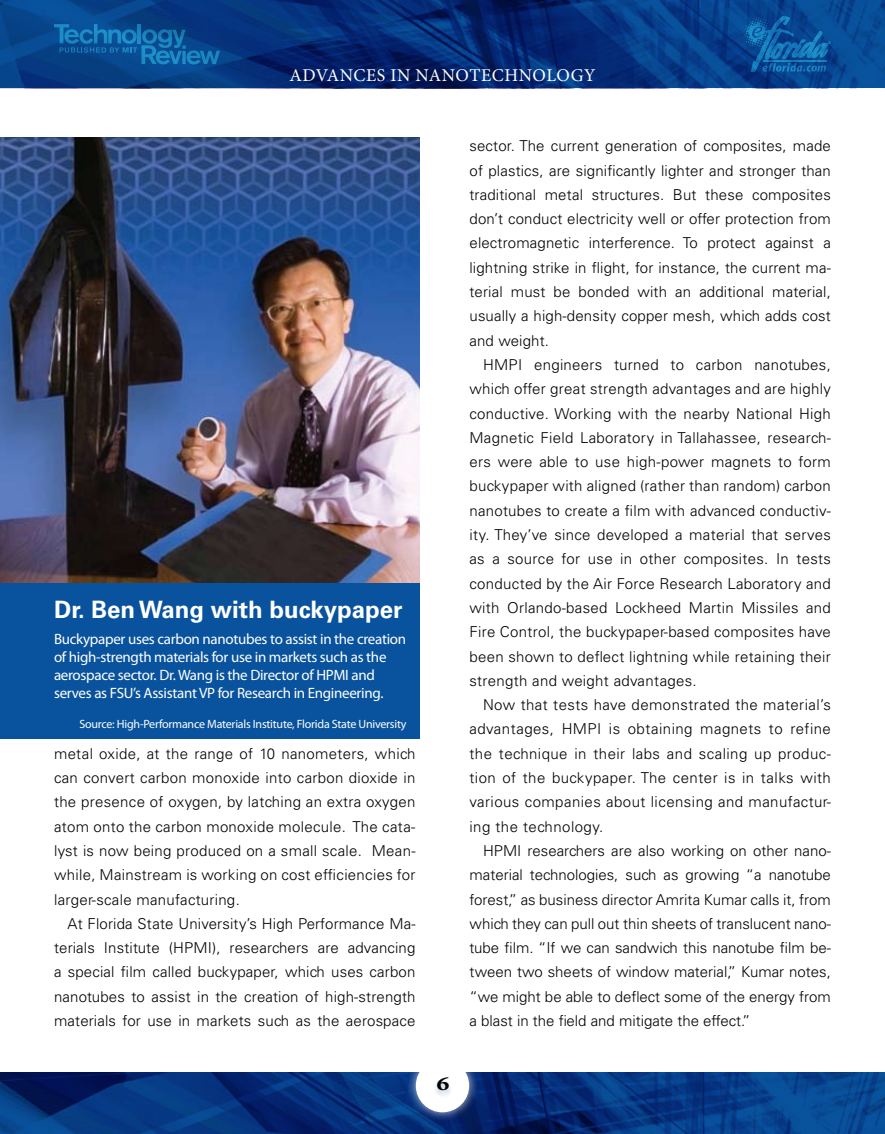
<style>
.page{position:relative;width:885px;height:1134px;background:#fff}
.page>*{position:absolute;margin:0;border:0;box-sizing:border-box;transform-origin:0 0}
.t1{font:700 24px "Univers LT Std";color:#fff}
.t2{font:700 21px "Minion Pro";color:#000;scale:1.25 1}
.t3{font:18px "Minion Pro";letter-spacing:.03em;color:#fff}
.t4{font:300 15px/24.3px "Univers LT Std";letter-spacing:.01em;color:#000;text-align:justify}
.t5{font:15px/18px "Myriad Pro";letter-spacing:-.02em;color:#fff}
.t6{font:12px "Myriad Pro";letter-spacing:-.02em;color:#fff}
</style>
<div class="page">
<svg style="left:0;top:0;width:884px;height:88px;background:#05347d"></svg>
<svg style="left:0;top:1072px;width:884px;height:62px;background:#05347c"></svg>
<div style="left:406px;top:1049px;width:72px;height:72px;background:#fff;opacity:.75"></div>
<div style="left:416px;top:1059px;width:53px;height:53px;background:#fff;border-radius:50%"></div>
<div style="left:433px;top:1077px;width:20px;height:22px;background:#004a8f;opacity:.25"></div>
<svg style="left:742px;top:17px;width:88px;height:55px;background:#0d599f"></svg>
<svg style="left:54px;top:24px;width:166px;height:40px;background:#0d599b"></svg>
<img style="left:0;top:138px;width:419px;height:446px">
<div style="left:0;top:584px;width:419px;height:156px;background:#09539e"></div>
<p class="t3" style="left:289px;top:64px;width:307px">ADVANCES IN NANOTECHNOLOGY</p>
<h1 class="t1" style="left:54px;top:595px;width:350px">Dr. Ben Wang with buckypaper</h1>
<p class="t5" style="left:54px;top:629px;width:353px">Buckypaper uses carbon nanotubes to assist in the creation of high-strength materials for use in markets such as the aerospace sector. Dr. Wang is the Director of HPMI and serves as FSU’s Assistant VP for Research in Engineering.</p>
<p class="t6" style="left:79px;top:716px;width:328px">Source: High-Performance Materials Institute, Florida State University</p>
<p class="t4" style="left:54px;top:741px;width:363px">metal oxide, at the range of 10 nanometers, which can convert carbon monoxide into carbon dioxide in the presence of oxygen, by latching an extra oxygen atom onto the carbon monoxide molecule. The cata&shy;lyst is now being produced on a small scale. Mean&shy;while, Mainstream is working on cost efficiencies for larger-scale manufacturing.</p>
<p class="t4" style="left:54px;top:911px;width:363px;text-indent:14px">At Florida State University’s High Performance Ma&shy;terials Institute (HPMI), researchers are advancing a special film called buckypaper, which uses carbon nanotubes to assist in the creation of high-strength materials for use in markets such as the aerospace</p>
<h2 class="t2" style="left:436px;top:1069px;width:12px">6</h2>
<p class="t4" style="left:469px;top:134px;width:363px">sector. The current generation of composites, made of plastics, are significantly lighter and stronger than traditional metal structures. But these composites don’t conduct electricity well or offer protection from electromagnetic interference. To protect against a lightning strike in flight, for instance, the current ma&shy;terial must be bonded with an additional material, usually a high-density copper mesh, which adds cost and weight.</p>
<p class="t4" style="left:469px;top:352px;width:363px;text-indent:14px">HMPI engineers turned to carbon nanotubes, which offer great strength advantages and are highly conductive. Working with the nearby National High Magnetic Field Laboratory in Tallahassee, research&shy;ers were able to use high-power magnets to form buckypaper with aligned (rather than random) carbon nanotubes to create a film with advanced conductiv&shy;ity. They’ve since developed a material that serves as a source for use in other composites. In tests conducted by the Air Force Research Laboratory and with Orlando-based Lockheed Martin Missiles and Fire Control, the buckypaper-based composites have been shown to deflect lightning while retaining their strength and weight advantages.</p>
<p class="t4" style="left:469px;top:693px;width:363px;text-indent:14px">Now that tests have demonstrated the material’s advantages, HMPI is obtaining magnets to refine the technique in their labs and scaling up produc&shy;tion of the buckypaper. The center is in talks with various companies about licensing and manufactur&shy;ing the technology.</p>
<p class="t4" style="left:469px;top:838px;width:363px;text-indent:14px">HPMI researchers are also working on other nano&shy;material technologies, such as growing “a nanotube forest,” as business director Amrita Kumar calls it, from which they can pull out thin sheets of translucent nano&shy;tube film. “If we can sandwich this nanotube film be&shy;tween two sheets of window material,” Kumar notes, “we might be able to deflect some of the energy from a blast in the field and mitigate the effect.”</p>
</div>
